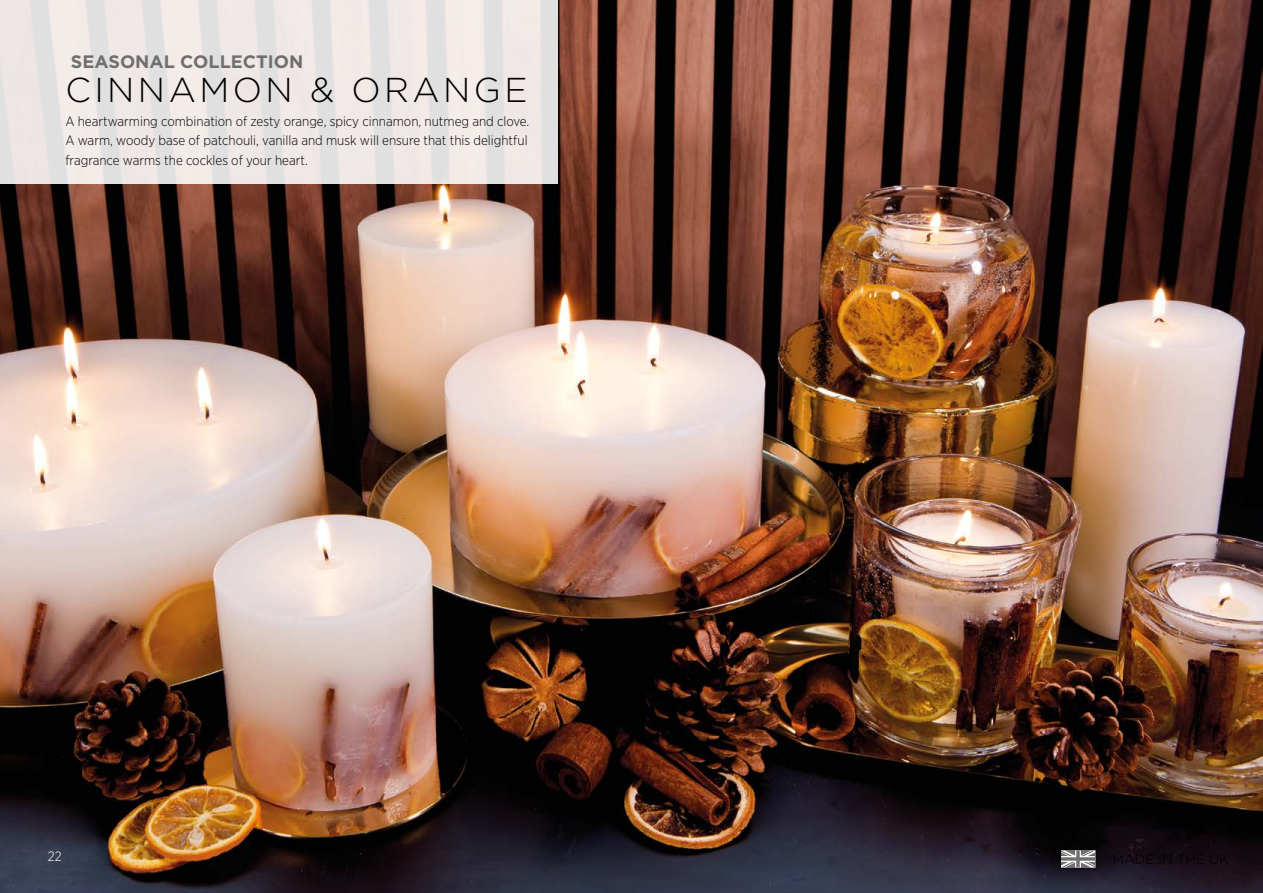
<style>
.page{position:relative;width:1263px;height:893px;background:#fff}
.page>*{position:absolute;margin:0;border:0;box-sizing:border-box;transform-origin:0 0}
.t1{font:300 34.5px "Gotham";letter-spacing:.1em;color:#000}
.t2{font:700 18px "Gotham";color:#706f6f}
.t3{font:300 13.5px/19.5px "Gotham Narrow";color:#000}
.t4{font:300 13.5px "Gotham Narrow";color:#fff}
</style>
<div class="page">
<img style="left:0;top:0;width:1263px;height:893px">
<div style="left:0;top:0;width:557px;height:184px;background:linear-gradient(to right,#ebe6e4,#ece6e5)"></div>
<svg style="left:1061px;top:850px;width:34px;height:17px"></svg>
<h2 class="t2" style="left:71px;top:50px;width:234px">SEASONAL COLLECTION</h2>
<h1 class="t1" style="left:65px;top:68px;width:464px">CINNAMON &amp; ORANGE</h1>
<p class="t3" style="left:65px;top:111px;width:465px">A heartwarming combination of zesty orange, spicy cinnamon, nutmeg and clove.<br>A warm, woody base of patchouli, vanilla and musk will ensure that this delightful fragrance warms the cockles of your heart.</p>
<p class="t4" style="left:48px;top:848px;width:15px">22</p>
</div>
